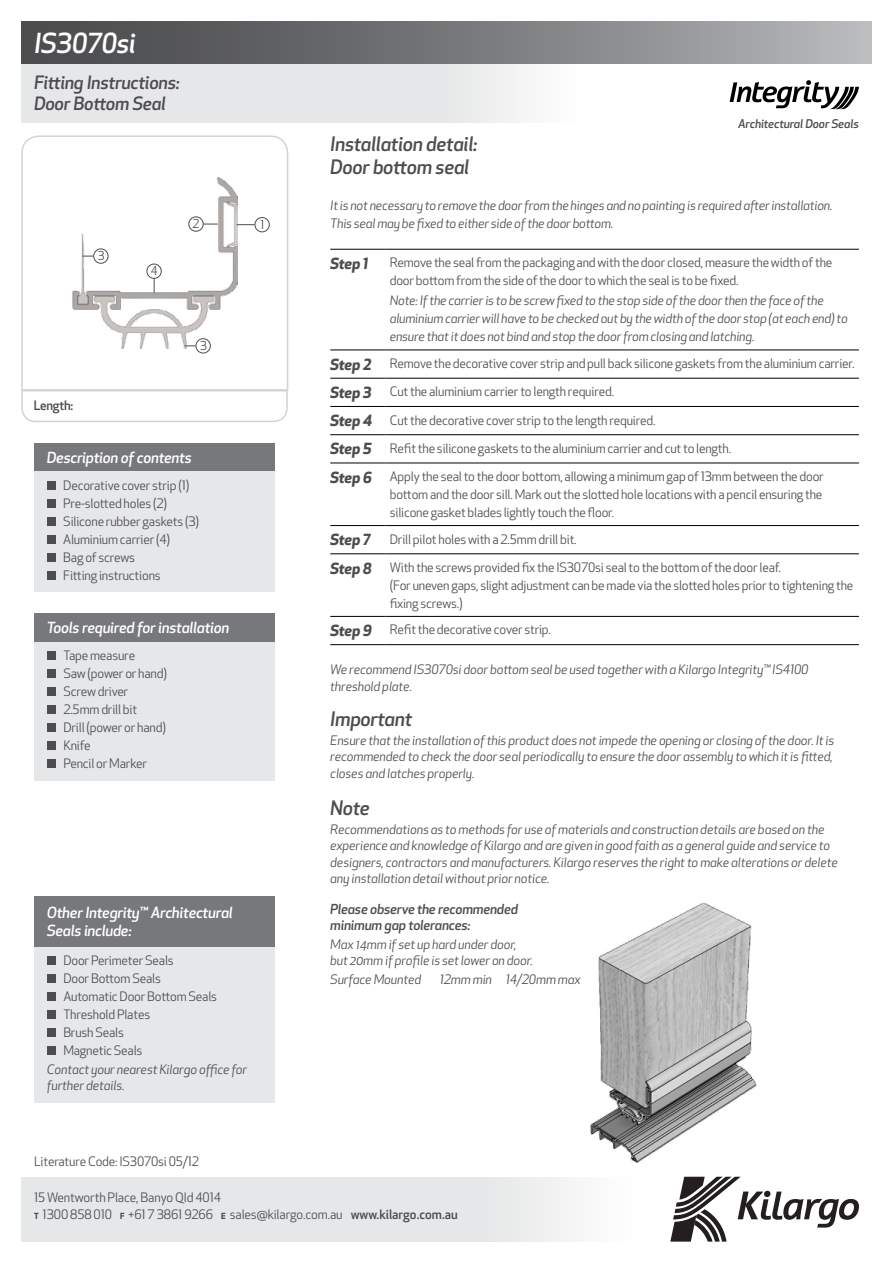
<style>
.page{position:relative;width:893px;height:1263px;background:#fff}
.page>*{position:absolute;margin:0;border:0;box-sizing:border-box;transform-origin:0 0}
.t1{font:italic 500 27px "Apex New";letter-spacing:-.015em;color:#fff}
.t2{font:italic 500 19.5px/22.5px "Apex New";letter-spacing:-.015em;color:#4d4d4f}
.t3{font:italic 500 18px/21px "Apex New";letter-spacing:-.015em;color:#4d4d4f}
.t4{font:italic 500 15px/18px "Apex New";letter-spacing:-.015em;color:#fff}
.t5{font:italic 700 15px "Apex New";letter-spacing:-.015em;color:#4d4d4f}
.t6{font:italic 500 13.5px/16.2px "Apex New";letter-spacing:-.015em;color:#4d4d4f}
.t7{font:12.75px/18px "Apex New";letter-spacing:-.015em;color:#4d4d4f}
.t8{font:italic 12.75px/16.5px "Apex New";letter-spacing:-.01em;color:#4d4d4f}
.t9{font:500 12.75px "Apex New";letter-spacing:-.015em;color:#4d4d4f}
.t10{font:12px "Apex New";color:#4d4d4f}
.t11{font:italic 500 11.7px "Apex New";letter-spacing:-.01em;color:#4d4d4f}
.s1{font-weight:700;font-style:italic;font-size:15px}
.s2{font-weight:700;font-size:8.25px}
.s3{font-weight:500}
</style>
<div class="page">
<div style="left:21px;top:64px;width:563px;height:59px;background:#e6e7e8"></div>
<div style="left:21px;top:21px;width:851px;height:43px;background:linear-gradient(to right,#414143,#b2b4b7)"></div>
<svg style="left:730px;top:80px;width:129px;height:29px"></svg>
<svg style="left:21px;top:391px;width:267px;height:32px"></svg>
<svg style="left:21px;top:135px;width:268px;height:256px"></svg>
<div style="left:21px;top:1177px;width:621px;height:64px;background:#e6e7e8"></div>
<svg style="left:670px;top:1177px;width:189px;height:64px"></svg>
<div style="left:255px;top:217px;width:15px;height:15px;border:1px solid #4d4d4f;border-radius:50%"></div>
<div style="left:188px;top:216px;width:16px;height:16px;border:1px solid #4d4d4f;border-radius:50%"></div>
<div style="left:147px;top:264px;width:15px;height:15px;border:1px solid #4d4d4f;border-radius:50%"></div>
<svg style="left:237px;top:224px;width:18px;height:1px"></svg>
<svg style="left:204px;top:224px;width:14px;height:1px"></svg>
<svg style="left:154px;top:279px;width:1px;height:14px"></svg>
<div style="left:93px;top:248px;width:15px;height:16px;border:1px solid #4d4d4f;border-radius:50%"></div>
<div style="left:196px;top:338px;width:15px;height:15px;border:1px solid #4d4d4f;border-radius:50%"></div>
<hr style="left:330px;top:249px;width:56px;height:1px;background:#000">
<hr style="left:386px;top:249px;width:473px;height:1px;background:#000">
<hr style="left:330px;top:350px;width:56px;height:1px;background:#000">
<hr style="left:386px;top:350px;width:473px;height:1px;background:#000">
<hr style="left:330px;top:378px;width:56px;height:1px;background:#000">
<hr style="left:386px;top:378px;width:473px;height:1px;background:#000">
<hr style="left:330px;top:406px;width:56px;height:1px;background:#000">
<hr style="left:386px;top:406px;width:473px;height:1px;background:#000">
<hr style="left:330px;top:434px;width:56px;height:1px;background:#000">
<hr style="left:386px;top:434px;width:473px;height:1px;background:#000">
<hr style="left:330px;top:463px;width:56px;height:1px;background:#000">
<hr style="left:386px;top:463px;width:473px;height:1px;background:#000">
<hr style="left:330px;top:525px;width:56px;height:1px;background:#000">
<hr style="left:386px;top:525px;width:473px;height:1px;background:#000">
<hr style="left:330px;top:553px;width:56px;height:1px;background:#000">
<hr style="left:386px;top:553px;width:473px;height:1px;background:#000">
<hr style="left:330px;top:616px;width:56px;height:1px;background:#000">
<hr style="left:386px;top:616px;width:473px;height:1px;background:#000">
<hr style="left:330px;top:644px;width:56px;height:1px;background:#000">
<hr style="left:386px;top:644px;width:473px;height:1px;background:#000">
<div style="left:34px;top:443px;width:241px;height:28px;background:#77787b"></div>
<div style="left:34px;top:471px;width:241px;height:121px;background:#e6e7e8"></div>
<div style="left:47px;top:481px;width:8px;height:9px;background:#4d4d4f"></div>
<div style="left:47px;top:499px;width:8px;height:9px;background:#4d4d4f"></div>
<div style="left:47px;top:517px;width:8px;height:9px;background:#4d4d4f"></div>
<div style="left:47px;top:535px;width:8px;height:9px;background:#4d4d4f"></div>
<div style="left:47px;top:553px;width:8px;height:9px;background:#4d4d4f"></div>
<div style="left:47px;top:571px;width:8px;height:9px;background:#4d4d4f"></div>
<div style="left:34px;top:614px;width:241px;height:28px;background:#77787b"></div>
<div style="left:34px;top:642px;width:241px;height:139px;background:#e6e7e8"></div>
<div style="left:47px;top:651px;width:8px;height:9px;background:#4d4d4f"></div>
<div style="left:47px;top:669px;width:8px;height:9px;background:#4d4d4f"></div>
<div style="left:47px;top:687px;width:8px;height:9px;background:#4d4d4f"></div>
<div style="left:47px;top:705px;width:8px;height:9px;background:#4d4d4f"></div>
<div style="left:47px;top:723px;width:8px;height:9px;background:#4d4d4f"></div>
<div style="left:47px;top:741px;width:8px;height:9px;background:#4d4d4f"></div>
<div style="left:47px;top:759px;width:8px;height:9px;background:#4d4d4f"></div>
<div style="left:34px;top:896px;width:241px;height:51px;background:#77787b"></div>
<div style="left:34px;top:947px;width:241px;height:156px;background:#e6e7e8"></div>
<div style="left:47px;top:956px;width:8px;height:9px;background:#4d4d4f"></div>
<div style="left:47px;top:974px;width:8px;height:9px;background:#4d4d4f"></div>
<div style="left:47px;top:992px;width:8px;height:9px;background:#4d4d4f"></div>
<div style="left:47px;top:1010px;width:8px;height:9px;background:#4d4d4f"></div>
<div style="left:47px;top:1028px;width:8px;height:9px;background:#4d4d4f"></div>
<div style="left:47px;top:1046px;width:8px;height:9px;background:#4d4d4f"></div>
<img style="left:590px;top:903px;width:167px;height:261px">
<h1 class="t1" style="left:34px;top:25px;width:103px">IS3070si</h1>
<h3 class="t3" style="left:34px;top:72px;width:147px">Fitting Instructions:<br>Door Bottom Seal</h3>
<p class="t10" style="left:98px;top:248px;width:8px">3</p>
<p class="t9" style="left:34px;top:396px;width:41px">Length:</p>
<p class="t10" style="left:151px;top:263px;width:8px">4</p>
<p class="t10" style="left:193px;top:216px;width:8px">2</p>
<p class="t10" style="left:260px;top:217px;width:5px">1</p>
<p class="t10" style="left:200px;top:338px;width:8px">3</p>
<p class="t4" style="left:47px;top:448px;width:146px">Description of contents</p>
<p class="t7" style="left:63px;top:476px;width:137px">Decorative cover strip (1)<br>Pre-slotted holes (2)<br>Silicone rubber gaskets (3)<br>Aluminium carrier (4)<br>Bag of screws<br>Fitting instructions</p>
<p class="t4" style="left:47px;top:619px;width:184px">Tools required for installation</p>
<p class="t7" style="left:63px;top:646px;width:105px">Tape measure<br>Saw (power or hand)<br>Screw driver<br>2.5mm drill bit<br>Drill (power or hand)<br>Knife<br>Pencil or Marker</p>
<p class="t4" style="left:47px;top:903px;width:187px">Other Integrity™ Architectural<br>Seals include:</p>
<p class="t7" style="left:63px;top:951px;width:155px">Door Perimeter Seals<br>Door Bottom Seals<br>Automatic Door Bottom Seals<br>Threshold Plates<br>Brush Seals<br>Magnetic Seals</p>
<p class="t8" style="left:47px;top:1061px;width:202px">Contact your nearest Kilargo office for further details.</p>
<p class="t7" style="left:34px;top:1152px;width:166px">Literature Code: IS3070si 05/12</p>
<p class="t11" style="left:738px;top:116px;width:122px">Architectural Door Seals</p>
<h2 class="t2" style="left:330px;top:133px;width:149px">Installation detail:<br>Door bottom seal</h2>
<p class="t8" style="left:330px;top:196px;width:504px;line-height:18px">It is not necessary to remove the door from the hinges and no painting is required after installation.<br>This seal may be fixed to either side of the door bottom.</p>
<p class="t5" style="left:330px;top:253px;width:39px">Step 1</p>
<p class="t7" style="left:390px;top:254px;width:444px">Remove the seal from the packaging and with the door closed, measure the width of the door bottom from the side of the door to which the seal is to be fixed.</p>
<p class="t8" style="left:390px;top:292px;width:460px;line-height:18px">Note: If the carrier is to be screw fixed to the stop side of the door then the face of the aluminium carrier will have to be checked out by the width of the door stop (at each end) to ensure that it does not bind and stop the door from closing and latching.</p>
<p class="t7" style="left:330px;top:354px;width:526px"><span class="s1">Step 2</span> Remove the decorative cover strip and pull back silicone gaskets from the aluminium carrier.</p>
<p class="t7" style="left:330px;top:383px;width:285px"><span class="s1">Step 3</span> Cut the aluminium carrier to length required.</p>
<p class="t7" style="left:330px;top:411px;width:327px"><span class="s1">Step 4</span> Cut the decorative cover strip to the length required.</p>
<p class="t7" style="left:330px;top:439px;width:402px"><span class="s1">Step 5</span> Refit the silicone gaskets to the aluminium carrier and cut to length.</p>
<p class="t7" style="left:390px;top:467px;width:436px;text-align:justify;text-indent:-60px"><span class="s1">Step 6</span> Apply the seal to the door bottom, allowing a minimum gap of 13mm between the door bottom and the door sill. Mark out the slotted hole locations with a pencil ensuring the silicone gasket blades lightly touch the floor.</p>
<p class="t5" style="left:330px;top:529px;width:42px">Step 7</p>
<p class="t7" style="left:390px;top:530px;width:188px">Drill pilot holes with a 2.5mm drill bit.</p>
<p class="t7" style="left:390px;top:558px;width:465px;text-indent:-60px"><span class="s1">Step 8</span> With the screws provided fix the IS3070si seal to the bottom of the door leaf.<br>(For uneven gaps, slight adjustment can be made via the slotted holes prior to tightening the fixing screws.)</p>
<p class="t7" style="left:330px;top:621px;width:222px"><span class="s1">Step 9</span> Refit the decorative cover strip.</p>
<p class="t8" style="left:330px;top:661px;width:480px">We recommend IS3070si door bottom seal be used together with a Kilargo Integrity™ IS4100 threshold plate.</p>
<h2 class="t2" style="left:330px;top:707px;width:83px">Important</h2>
<p class="t8" style="left:330px;top:732px;width:506px;text-align:justify">Ensure that the installation of this product does not impede the opening or closing of the door. It is recommended to check the door seal periodically to ensure the door assembly to which it is fitted, closes and latches properly.</p>
<h2 class="t2" style="left:330px;top:796px;width:41px">Note</h2>
<p class="t8" style="left:330px;top:821px;width:509px">Recommendations as to methods for use of materials and construction details are based on the experience and knowledge of Kilargo and are given in good faith as a general guide and service to designers, contractors and manufacturers. Kilargo reserves the right to make alterations or delete any installation detail without prior notice.</p>
<p class="t6" style="left:330px;top:901px;width:189px">Please observe the recommended minimum gap tolerances:</p>
<p class="t8" style="left:330px;top:936px;width:204px">Max 14mm if set up hard under door, but 20mm if profile is set lower on door.</p>
<p class="t8" style="left:330px;top:971px;width:93px">Surface Mounted</p>
<p class="t8" style="left:440px;top:971px;width:142px">12mm min 14/20mm max</p>
<p class="t7" style="left:34px;top:1188px;width:425px">15 Wentworth Place, Banyo Qld 4014<br><span class="s2">T</span> 1300 858 010 <span class="s2">F</span> +61 7 3861 9266 <span class="s2">E</span> sales@kilargo.com.au <span class="s3">www.kilargo.com.au</span></p>
</div>
